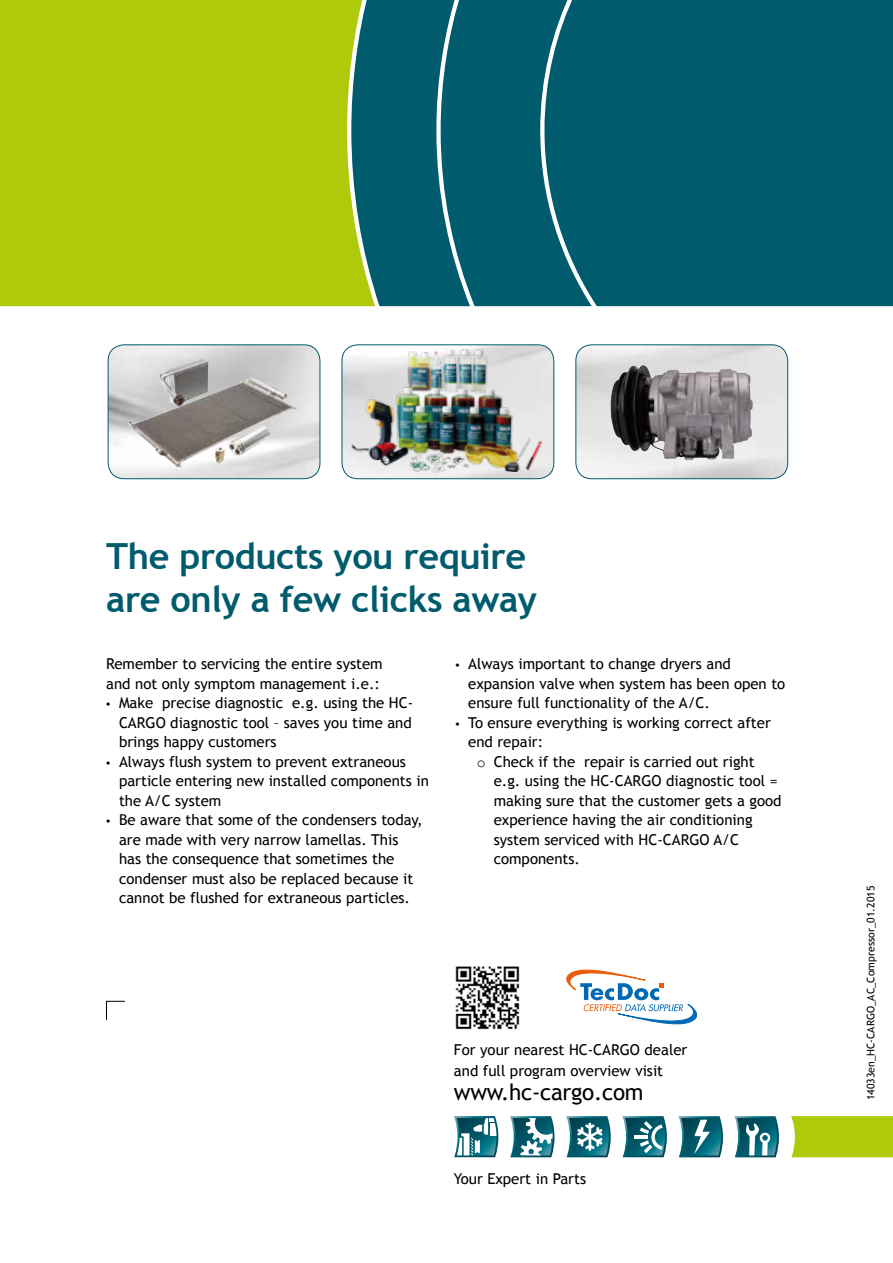
<style>
.page{position:relative;width:893px;height:1263px;background:#fff}
.page>*{position:absolute;margin:0;border:0;box-sizing:border-box;transform-origin:0 0}
.t1{font:700 36px/43.2px "Trebuchet MS";letter-spacing:-.01em;color:#005b6c}
.t2{font:22.5px "Trebuchet MS";letter-spacing:-.01em;color:#000}
.t3{font:15px/19.5px "Trebuchet MS";color:#000}
.t4{font:10.5px "Trebuchet MS";color:#000}
.s1{font-family:"Myriad Pro"}
.s2{font-family:"Courier New"}
</style>
<div class="page">
<img style="left:342px;top:345px;width:212px;height:134px">
<div style="left:342px;top:344px;width:212px;height:135px;border:1px solid #005b6c;border-radius:16px"></div>
<div style="left:0;top:0;width:345px;height:306px;background:#afca0b"></div>
<div style="left:345px;top:0;width:548px;height:306px;background:#005b6c"></div>
<div style="left:791px;top:1116px;width:102px;height:41px;background:#afca0b"></div>
<svg style="left:622px;top:1116px;width:45px;height:41px"></svg>
<svg style="left:566px;top:1116px;width:45px;height:41px"></svg>
<svg style="left:734px;top:1116px;width:45px;height:41px"></svg>
<svg style="left:678px;top:1116px;width:45px;height:41px"></svg>
<svg style="left:510px;top:1116px;width:44px;height:41px"></svg>
<svg style="left:454px;top:1116px;width:44px;height:41px"></svg>
<img style="left:108px;top:345px;width:212px;height:134px">
<div style="left:108px;top:344px;width:212px;height:135px;border:1px solid #005b6c;border-radius:16px"></div>
<img style="left:577px;top:345px;width:211px;height:134px">
<div style="left:575px;top:344px;width:213px;height:135px;border:1px solid #005b6c;border-radius:16px"></div>
<img style="left:610px;top:365px;width:124px;height:95px">
<img style="left:171px;top:359px;width:31px;height:9px">
<img style="left:348px;top:347px;width:198px;height:128px">
<img style="left:455px;top:966px;width:65px;height:64px">
<svg style="left:567px;top:970px;width:130px;height:54px"></svg>
<svg style="left:106px;top:1001px;width:19px;height:19px"></svg>
<h1 class="t1" style="left:106px;top:534px;width:432px">The products you require are only a few clicks away</h1>
<p class="t3" style="left:106px;top:654px;width:278px">Remember to servicing the entire system and not only symptom management i.e.:</p>
<p class="t3" style="left:119px;top:693px;width:296px;text-align:justify;text-indent:-13px"><span class="s1">•</span> Make precise diagnostic e.g. using the HC-CARGO diagnostic tool – saves you time and brings happy customers</p>
<p class="t3" style="left:119px;top:752px;width:311px;text-indent:-13px"><span class="s1">•</span> Always flush system to prevent extraneous particle entering new installed components in the A/C system</p>
<p class="t3" style="left:119px;top:810px;width:305px;text-indent:-13px"><span class="s1">•</span> Be aware that some of the condensers today, are made with very narrow lamellas. This has the consequence that sometimes the condenser must also be replaced because it cannot be flushed for extraneous particles.</p>
<p class="t3" style="left:468px;top:654px;width:319px;text-indent:-13px"><span class="s1">•</span> Always important to change dryers and expansion valve when system has been open to ensure full functionality of the A/C.</p>
<p class="t3" style="left:455px;top:713px;width:317px"><span class="s1">•</span> To ensure everything is working correct after</p>
<p class="t3" style="left:468px;top:732px;width:77px">end repair:</p>
<p class="t3" style="left:477px;top:752px;width:280px"><span class="s2">o</span> Check if the repair is carried out right</p>
<p class="t3" style="left:494px;top:771px;width:285px">e.g. using the HC-CARGO diagnostic tool =</p>
<p class="t3" style="left:494px;top:791px;width:289px">making sure that the customer gets a good</p>
<p class="t3" style="left:494px;top:810px;width:260px">experience having the air conditioning</p>
<p class="t3" style="left:494px;top:830px;width:247px">system serviced with HC-CARGO A/C</p>
<p class="t3" style="left:494px;top:849px;width:88px">components.</p>
<p class="t3" style="left:454px;top:1039px;width:235px;line-height:21px">For your nearest HC-CARGO dealer and full program overview visit</p>
<h2 class="t2" style="left:454px;top:1078px;width:191px">www.hc-cargo.com</h2>
<p class="t3" style="left:454px;top:1169px;width:134px">Your Expert in Parts</p>
<p class="t4" style="left:865px;top:1100px;width:216px;rotate:-90deg">14033en_HC-CARGO_AC_Compressor_01.2015</p>
</div>
